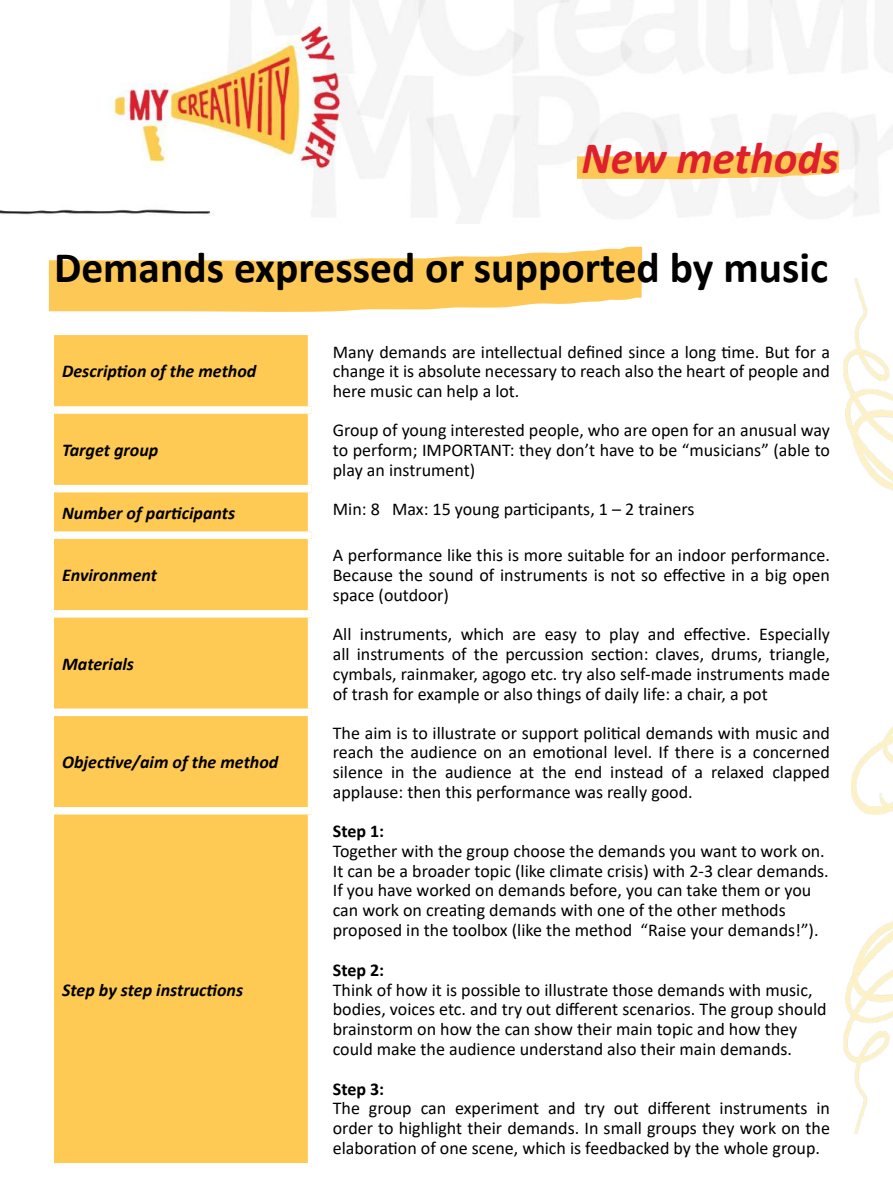
<style>
.page{position:relative;width:893px;height:1204px;background:#fff}
.page>*{position:absolute;margin:0;border:0;box-sizing:border-box;transform-origin:0 0}
.t1{font:italic 700 45px "Calibri";color:#df1f2c}
.t2{font:700 43.5px "Calibri";color:#000}
.t3{font:18px/19.8px "Calibri";color:#000;text-align:justify}
.t4{font:italic 700 18px "Calibri";color:#000}
.t5{font:700 18px "Calibri";color:#000}
</style>
<div class="page">
<img style="left:0;top:0;width:893px;height:218px">
<svg style="left:554px;top:135px;width:307px;height:55px"></svg>
<img style="left:843px;top:921px;width:50px;height:212px">
<img style="left:843px;top:279px;width:50px;height:212px">
<img style="left:851px;top:726px;width:42px;height:88px">
<svg style="left:0;top:212px;width:693px;height:100px"></svg>
<div style="left:54px;top:335px;width:254px;height:827px;background:#ffca53"></div>
<div style="left:54px;top:406px;width:258px;height:8px;background:#fff"></div>
<div style="left:54px;top:485px;width:258px;height:7px;background:#fff"></div>
<div style="left:54px;top:531px;width:258px;height:8px;background:#fff"></div>
<div style="left:54px;top:610px;width:258px;height:7px;background:#fff"></div>
<div style="left:54px;top:708px;width:258px;height:8px;background:#fff"></div>
<div style="left:54px;top:807px;width:258px;height:7px;background:#fff"></div>
<h1 class="t1" style="left:581px;top:126px;width:259px">New methods</h1>
<h2 class="t2" style="left:54px;top:237px;width:776px">Demands expressed or supported by music</h2>
<p class="t4" style="left:62px;top:359px;width:196px">Description of the method</p>
<p class="t4" style="left:62px;top:437px;width:98px">Target group</p>
<p class="t3" style="left:333px;top:341px;width:499px">Many demands are intellectual defined since a long time. But for a change it is absolute necessary to reach also the heart of people and here music can help a lot.</p>
<p class="t3" style="left:333px;top:420px;width:499px">Group of young interested people, who are open for an anusual way to perform; IMPORTANT: they don’t have to be “musicians” (able to play an instrument)</p>
<p class="t4" style="left:62px;top:500px;width:175px">Number of participants</p>
<p class="t3" style="left:333px;top:498px;width:363px">Min: 8 Max: 15 young participants, 1 – 2 trainers</p>
<p class="t4" style="left:62px;top:562px;width:96px">Environment</p>
<p class="t4" style="left:62px;top:651px;width:73px">Materials</p>
<p class="t4" style="left:62px;top:749px;width:218px">Objective/aim of the method</p>
<p class="t4" style="left:62px;top:976px;width:183px">Step by step instructions</p>
<p class="t3" style="left:333px;top:545px;width:499px">A performance like this is more suitable for an indoor performance.<br>Because the sound of instruments is not so effective in a big open space (outdoor)</p>
<p class="t3" style="left:333px;top:623px;width:499px">All instruments, which are easy to play and effective. Especially all instruments of the percussion section: claves, drums, triangle, cymbals, rainmaker, agogo etc. try also self-made instruments made of trash for example or also things of daily life: a chair, a pot</p>
<p class="t3" style="left:333px;top:722px;width:499px">The aim is to illustrate or support political demands with music and reach the audience on an emotional level. If there is a concerned silence in the audience at the end instead of a relaxed clapped applause: then this performance was really good.</p>
<p class="t5" style="left:333px;top:818px;width:53px">Step 1:</p>
<p class="t3" style="left:333px;top:840px;width:497px;text-align:left">Together with the group choose the demands you want to work on.<br>It can be a broader topic (like climate crisis) with 2-3 clear demands.<br>If you have worked on demands before, you can take them or you can work on creating demands with one of the other methods proposed in the toolbox (like the method “Raise your demands!”).</p>
<p class="t5" style="left:333px;top:956px;width:53px">Step 2:</p>
<p class="t3" style="left:333px;top:979px;width:495px;text-align:left">Think of how it is possible to illustrate those demands with music, bodies, voices etc. and try out different scenarios. The group should brainstorm on how the can show their main topic and how they could make the audience understand also their main demands.</p>
<p class="t5" style="left:333px;top:1075px;width:53px">Step 3:</p>
<p class="t3" style="left:333px;top:1097px;width:499px">The group can experiment and try out different instruments in order to highlight their demands. In small groups they work on the elaboration of one scene, which is feedbacked by the whole group.</p>
</div>
